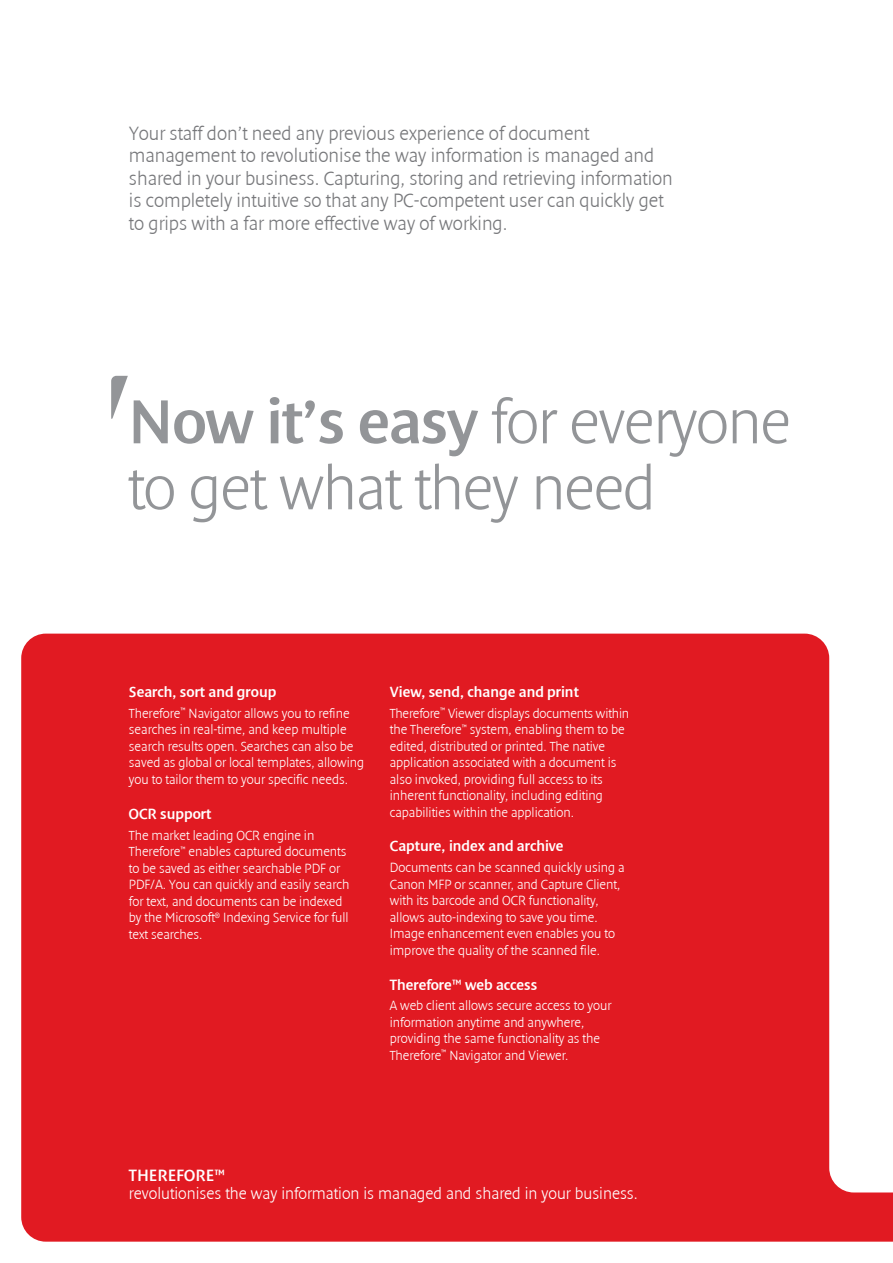
<style>
.page{position:relative;width:893px;height:1263px;background:#fff}
.page>*{position:absolute;margin:0;border:0;box-sizing:border-box;transform-origin:0 0}
.t1{font:300 63px/66px "Denda New";letter-spacing:-.02em;color:#939598}
.t2{font:300 19.5px/22.5px "Denda New";color:#77787b}
.t3{font:300 16.5px "Denda New";color:#fff}
.t4{font:16.5px "Denda New";color:#fff}
.t5{font:15px "Denda New";color:#fff}
.t6{font:300 13.5px/16.5px "Denda New";color:#fff}
.s1{font-weight:400}
</style>
<div class="page">
<svg style="left:21px;top:634px;width:872px;height:608px;background:#e32931"></svg>
<svg style="left:111px;top:376px;width:17px;height:43px"></svg>
<p class="t2" style="left:129px;top:122px;width:545px">Your staff don’t need any previous experience of document management to revolutionise the way information is managed and shared in your business. Capturing, storing and retrieving information is completely intuitive so that any PC-competent user can quickly get to grips with a far more effective way of working.</p>
<h1 class="t1" style="left:128px;top:390px;width:665px"><span class="s1">Now it’s easy</span> for everyone to get what they need</h1>
<p class="t5" style="left:129px;top:684px;width:149px">Search, sort and group</p>
<p class="t6" style="left:129px;top:705px;width:237px">Therefore<sup>™</sup> Navigator allows you to refine searches in real-time, and keep multiple search results open. Searches can also be saved as global or local templates, allowing you to tailor them to your specific needs.</p>
<p class="t5" style="left:129px;top:806px;width:84px">OCR support</p>
<p class="t6" style="left:129px;top:827px;width:222px">The market leading OCR engine in Therefore<sup>™</sup> enables captured documents to be saved as either searchable PDF or PDF/A. You can quickly and easily search for text, and documents can be indexed by the Microsoft<sup>®</sup> Indexing Service for full text searches.</p>
<p class="t5" style="left:390px;top:684px;width:191px">View, send, change and print</p>
<p class="t6" style="left:390px;top:705px;width:241px">Therefore<sup>™</sup> Viewer displays documents within the Therefore<sup>™</sup> system, enabling them to be edited, distributed or printed. The native application associated with a document is also invoked, providing full access to its inherent functionality, including editing capabilities within the application.</p>
<p class="t5" style="left:390px;top:838px;width:175px">Capture, index and archive</p>
<p class="t6" style="left:390px;top:859px;width:236px">Documents can be scanned quickly using a Canon MFP or scanner, and Capture Client, with its barcode and OCR functionality, allows auto-indexing to save you time.<br>Image enhancement even enables you to improve the quality of the scanned file.</p>
<p class="t5" style="left:390px;top:976px;width:149px">Therefore™ web access</p>
<p class="t6" style="left:390px;top:998px;width:223px">A web client allows secure access to your information anytime and anywhere, providing the same functionality as the Therefore<sup>™</sup> Navigator and Viewer.</p>
<p class="t4" style="left:129px;top:1167px;width:97px">THEREFORE™</p>
<p class="t3" style="left:129px;top:1185px;width:510px">revolutionises the way information is managed and shared in your business.</p>
</div>
